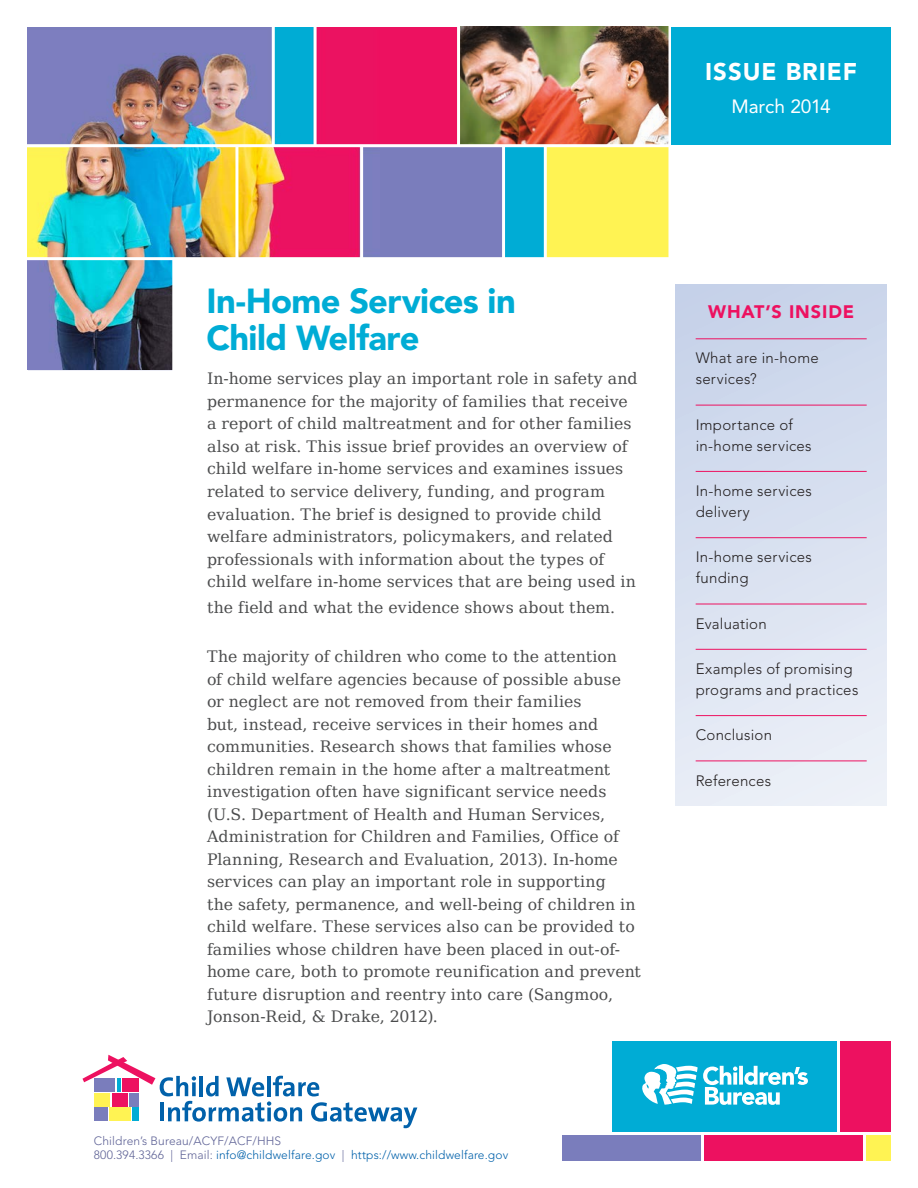
<style>
.page{position:relative;width:918px;height:1188px;background:#fff}
.page>*{position:absolute;margin:0;border:0;box-sizing:border-box;transform-origin:0 0}
.t1{font:900 34.5px/37.5px "Avenir";letter-spacing:-.02em;color:#00acd5}
.t2{font:900 24px "Avenir";letter-spacing:.04em;color:#fff}
.t3{font:19.05px "Avenir";letter-spacing:-.005em;color:#fff}
.What_s_Inside{font:900 18px "Avenir";letter-spacing:.05em;color:#ed1160}
.Intro{font:15.75px/22.5px "DejaVu Serif";letter-spacing:.005em;color:#4b4c4d}
.What_s_Inside_list{font:300 15px/21px "Avenir";letter-spacing:.015em;color:#231f20}
.First_Page_Footer{font:300 12px "Avenir";letter-spacing:.01em;color:#0161aa}
.First_Page_Footer-2{font:300 12px "Avenir";letter-spacing:.01em;color:#606497}
.s1{color:#606497}
</style>
<div class="page">
<div style="left:612px;top:1041px;width:225px;height:91px;background:#00acd5"></div>
<div style="left:562px;top:1135px;width:139px;height:26px;background:#7a7dbc"></div>
<div style="left:704px;top:1135px;width:160px;height:26px;background:#ed1160"></div>
<div style="left:866px;top:1135px;width:25px;height:26px;background:#fff353"></div>
<div style="left:840px;top:1041px;width:51px;height:91px;background:#ed1160"></div>
<img style="left:27px;top:26px;width:864px;height:345px">
<div style="left:671px;top:27px;width:220px;height:117px;background:#00acd5"></div>
<div style="left:173px;top:258px;width:494px;height:115px;background:#fff"></div>
<hr style="left:863px;top:1134px;width:3px;height:27px;background:#fff">
<svg style="left:82px;top:1055px;width:335px;height:73px"></svg>
<svg style="left:642px;top:1064px;width:166px;height:41px"></svg>
<div style="left:675px;top:284px;width:212px;height:522px;background:linear-gradient(to bottom,#c7d2e9,#eceef6)"></div>
<hr style="left:696px;top:338px;width:171px;height:1px;background:#ed1160">
<hr style="left:696px;top:405px;width:171px;height:1px;background:#ed1160">
<hr style="left:696px;top:471px;width:171px;height:1px;background:#ed1160">
<hr style="left:696px;top:537px;width:171px;height:1px;background:#ed1160">
<hr style="left:696px;top:604px;width:171px;height:1px;background:#ed1160">
<hr style="left:696px;top:649px;width:171px;height:1px;background:#ed1160">
<hr style="left:696px;top:715px;width:171px;height:1px;background:#ed1160">
<hr style="left:696px;top:761px;width:171px;height:1px;background:#ed1160">
<p class="t2" style="left:705px;top:57px;width:153px">ISSUE BRIEF</p>
<p class="t3" style="left:731px;top:95px;width:101px">March 2014</p>
<h1 class="t1" style="left:207px;top:282px;width:311px">In-Home Services in<br>Child Welfare</h1>
<p class="Intro" style="left:207px;top:366px;width:432px">In-home services play an important role in safety and permanence for the majority of families that receive a report of child maltreatment and for other families also at risk. This issue brief provides an overview of child welfare in-home services and examines issues related to service delivery, funding, and program evaluation. The brief is designed to provide child welfare administrators, policymakers, and related professionals with information about the types of child welfare in-home services that are being used in</p>
<p class="Intro" style="left:207px;top:594px;width:410px">the field and what the evidence shows about them.</p>
<p class="Intro" style="left:207px;top:644px;width:435px">The majority of children who come to the attention<br>of child welfare agencies because of possible abuse or neglect are not removed from their families<br>but, instead, receive services in their homes and communities. Research shows that families whose children remain in the home after a maltreatment investigation often have significant service needs (U.S. Department of Health and Human Services, Administration for Children and Families, Office of Planning, Research and Evaluation, 2013). In-home services can play an important role in supporting<br>the safety, permanence, and well-being of children in child welfare. These services also can be provided to families whose children have been placed in out-of&shy;home care, both to promote reunification and prevent future disruption and reentry into care (Sangmoo, Jonson-Reid, &amp; Drake, 2012).</p>
<p class="First_Page_Footer-2" style="left:94px;top:1134px;width:189px">Children’s Bureau/ACYF/ACF/HHS</p>
<p class="First_Page_Footer" style="left:94px;top:1147px;width:243px"><span class="s1">800.394.3366 | Email:</span> info@childwelfare.gov</p>
<p class="First_Page_Footer-2" style="left:342px;top:1147px;width:4px">|</p>
<p class="First_Page_Footer" style="left:351px;top:1147px;width:159px">https://www.childwelfare.gov</p>
<p class="What_s_Inside" style="left:708px;top:301px;width:148px">WHAT’S INSIDE</p>
<p class="What_s_Inside_list" style="left:696px;top:348px;width:125px">What are in-home services?</p>
<p class="What_s_Inside_list" style="left:696px;top:414px;width:118px">Importance of in-home services</p>
<p class="What_s_Inside_list" style="left:696px;top:480px;width:118px">In-home services delivery</p>
<p class="What_s_Inside_list" style="left:696px;top:547px;width:118px">In-home services funding</p>
<p class="What_s_Inside_list" style="left:696px;top:613px;width:73px">Evaluation</p>
<p class="What_s_Inside_list" style="left:696px;top:658px;width:164px">Examples of promising programs and practices</p>
<p class="What_s_Inside_list" style="left:696px;top:725px;width:78px">Conclusion</p>
<p class="What_s_Inside_list" style="left:696px;top:770px;width:77px">References</p>
</div>
